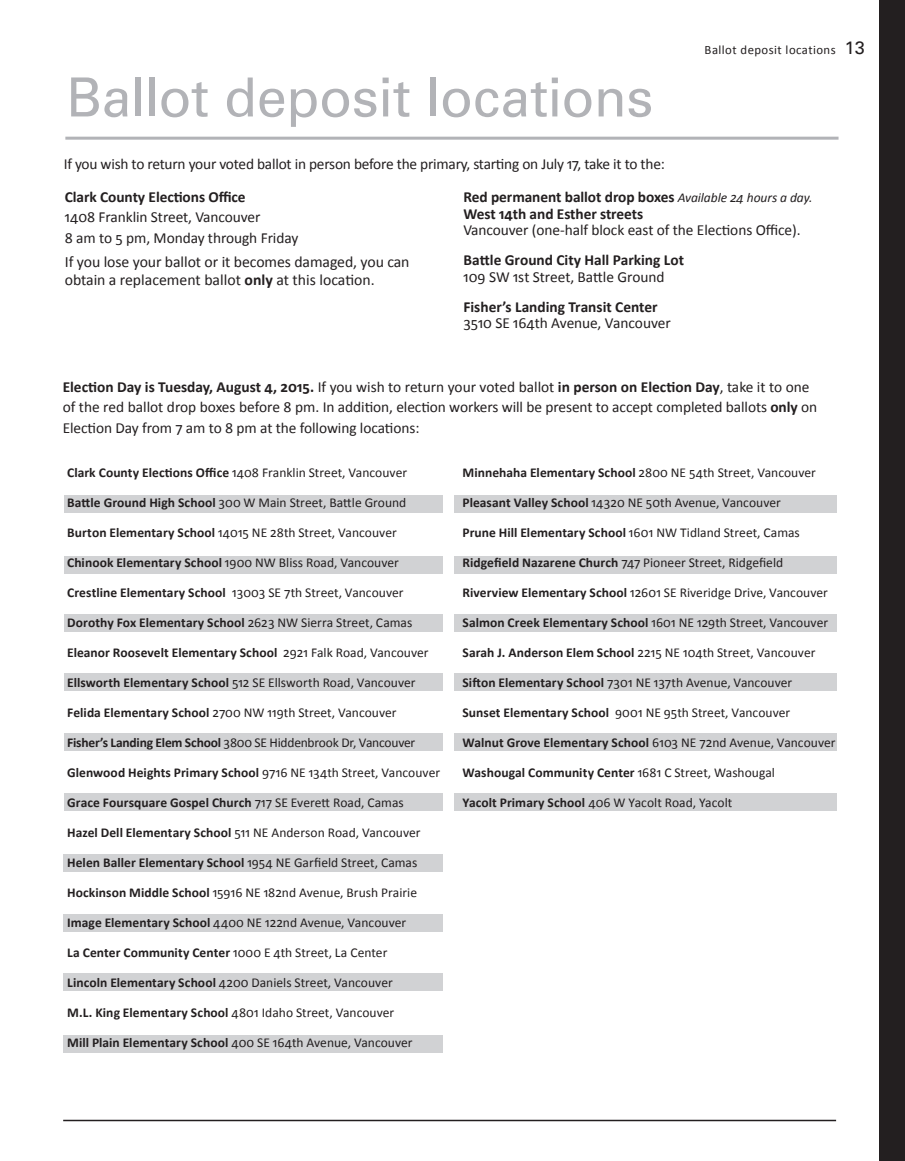
<style>
.page{position:relative;width:905px;height:1161px;background:#fff}
.page>*{position:absolute;margin:0;border:0;box-sizing:border-box;transform-origin:0 0}
.t1{font:54px "Univers LT Std";letter-spacing:-.01em;color:#b2b3b7}
.t2{font:15.75px/18.8px "Calibri";letter-spacing:-.005em;color:#231f20}
.t3{font:15.3px/20.2px "Calibri";letter-spacing:-.005em;color:#231f20}
.t4{font:700 15.3px/16.5px "Calibri";letter-spacing:-.005em;color:#231f20}
.t5{font:13.5px "Calibri";color:#231f20}
.t6{font:700 13.5px "Calibri";letter-spacing:.005em;color:#231f20}
.t7{font:12.75px "Calibri";letter-spacing:.035em;color:#231f20}
.s1{font-family:"Georgia";font-size:18px}
.s2{font-family:"Univers LT Std";font-size:18px}
.s3{font-weight:700}
.s4{font-weight:400;font-style:italic;font-size:13.5px}
.s5{font-weight:400}
</style>
<div class="page">
<div style="left:879px;top:0;width:25px;height:1161px;background:#231f20"></div>
<hr style="left:63px;top:1120px;width:773px;height:1px;background:#231f20">
<hr style="left:65px;top:137px;width:773px;height:3px;background:#b2b3b7">
<div style="left:64px;top:495px;width:772px;height:17px;background:#d1d2d4"></div>
<div style="left:64px;top:557px;width:772px;height:17px;background:#d1d2d4"></div>
<div style="left:64px;top:614px;width:772px;height:17px;background:#d1d2d4"></div>
<div style="left:64px;top:673px;width:772px;height:18px;background:#d1d2d4"></div>
<div style="left:64px;top:734px;width:772px;height:17px;background:#d1d2d4"></div>
<div style="left:64px;top:793px;width:772px;height:17px;background:#d1d2d4"></div>
<div style="left:64px;top:855px;width:379px;height:17px;background:#d1d2d4"></div>
<div style="left:64px;top:914px;width:379px;height:17px;background:#d1d2d4"></div>
<div style="left:64px;top:974px;width:379px;height:17px;background:#d1d2d4"></div>
<div style="left:64px;top:1035px;width:379px;height:17px;background:#d1d2d4"></div>
<div style="left:443px;top:466px;width:11px;height:594px;background:#fff"></div>
<h1 class="t1" style="left:66px;top:65px;width:589px">Ballot deposit locations</h1>
<p class="t3" style="left:64px;top:153px;width:602px">If you wish to return your voted ballot in person before the primary, starting on July 17, take it to the:</p>
<p class="t7" style="left:704px;top:42px;width:161px">Ballot deposit locations <span class="s1">3</span><span class="s2">13</span></p>
<p class="t4" style="left:65px;top:188px;width:182px">Clark County Elections Office</p>
<p class="t3" style="left:65px;top:206px;width:235px">1408 Franklin Street, Vancouver<br>8 am to 5 pm, Monday through Friday</p>
<p class="t2" style="left:65px;top:251px;width:346px">If you lose your ballot or it becomes damaged, you can obtain a replacement ballot <span class="s3">only</span> at this location.</p>
<p class="t4" style="left:463px;top:188px;width:350px">Red permanent ballot drop boxes <span class="s4">Available 24 hours a day.<br></span>West 14th and Esther streets</p>
<p class="t3" style="left:463px;top:219px;width:338px">Vancouver (one-half block east of the Elections Office).</p>
<p class="t4" style="left:463px;top:251px;width:222px">Battle Ground City Hall Parking Lot</p>
<p class="t3" style="left:463px;top:266px;width:202px">109 SW 1st Street, Battle Ground</p>
<p class="t4" style="left:463px;top:298px;width:196px">Fisher’s Landing Transit Center</p>
<p class="t3" style="left:463px;top:312px;width:209px">3510 SE 164th Avenue, Vancouver</p>
<p class="t3" style="left:63px;top:376px;width:756px"><span class="s3">Election Day is Tuesday, August 4, 2015.</span> If you wish to return your voted ballot <span class="s3">in person on Election Day</span>, take it to one of the red ballot drop boxes before 8 pm. In addition, election workers will be present to accept completed ballots <span class="s3">only</span> on<br>Election Day from 7 am to 8 pm at the following locations:</p>
<p class="t5" style="left:67px;top:464px;width:341px"><span class="s3">Clark County Elections Office</span> 1408 Franklin Street, Vancouver</p>
<p class="t5" style="left:67px;top:494px;width:341px"><span class="s3">Battle Ground High School</span> 300 W Main Street, Battle Ground</p>
<p class="t5" style="left:67px;top:524px;width:331px"><span class="s3">Burton Elementary School</span> 14015 NE 28th Street, Vancouver</p>
<p class="t5" style="left:67px;top:554px;width:333px"><span class="s3">Chinook Elementary School</span> 1900 NW Bliss Road, Vancouver</p>
<p class="t5" style="left:67px;top:584px;width:338px"><span class="s3">Crestline Elementary School</span> 13003 SE 7th Street, Vancouver</p>
<p class="t6" style="left:67px;top:614px;width:346px">Dorothy Fox Elementary School <span class="s5">2623 NW Sierra Street, Camas</span></p>
<p class="t6" style="left:67px;top:644px;width:363px">Eleanor Roosevelt Elementary School <span class="s5">2921 Falk Road, Vancouver</span></p>
<p class="t5" style="left:67px;top:674px;width:350px"><span class="s3">Ellsworth Elementary School</span> 512 SE Ellsworth Road, Vancouver</p>
<p class="t5" style="left:67px;top:704px;width:331px"><span class="s3">Felida Elementary School</span> 2700 NW 119th Street, Vancouver</p>
<p class="t5" style="left:67px;top:734px;width:349px"><span class="s3">Fisher’s Landing Elem School</span> 3800 SE Hiddenbrook Dr, Vancouver</p>
<p class="t6" style="left:67px;top:764px;width:374px">Glenwood Heights Primary School <span class="s5">9716 NE 134th Street, Vancouver</span></p>
<p class="t6" style="left:67px;top:794px;width:338px">Grace Foursquare Gospel Church <span class="s5">717 SE Everett Road, Camas</span></p>
<p class="t5" style="left:67px;top:824px;width:355px"><span class="s3">Hazel Dell Elementary School</span> 511 NE Anderson Road, Vancouver</p>
<p class="t6" style="left:67px;top:854px;width:352px">Helen Baller Elementary School <span class="s5">1954 NE Garfield Street, Camas</span></p>
<p class="t5" style="left:67px;top:884px;width:351px"><span class="s3">Hockinson Middle School</span> 15916 NE 182nd Avenue, Brush Prairie</p>
<p class="t5" style="left:67px;top:914px;width:340px"><span class="s3">Image Elementary School</span> 4400 NE 122nd Avenue, Vancouver</p>
<p class="t6" style="left:67px;top:944px;width:322px">La Center Community Center <span class="s5">1000 E 4th Street, La Center</span></p>
<p class="t5" style="left:67px;top:974px;width:327px"><span class="s3">Lincoln Elementary School</span> 4200 Daniels Street, Vancouver</p>
<p class="t5" style="left:67px;top:1004px;width:328px"><span class="s3">M.L. King Elementary School</span> 4801 Idaho Street, Vancouver</p>
<p class="t5" style="left:67px;top:1034px;width:347px"><span class="s3">Mill Plain Elementary School</span> 400 SE 164th Avenue, Vancouver</p>
<p class="t5" style="left:462px;top:464px;width:355px"><span class="s3">Minnehaha Elementary School</span> 2800 NE 54th Street, Vancouver</p>
<p class="t5" style="left:462px;top:494px;width:320px"><span class="s3">Pleasant Valley School</span> 14320 NE 50th Avenue, Vancouver</p>
<p class="t6" style="left:462px;top:524px;width:339px">Prune Hill Elementary School <span class="s5">1601 NW Tidland Street, Camas</span></p>
<p class="t5" style="left:462px;top:554px;width:322px"><span class="s3">Ridgefield Nazarene Church</span> 747 Pioneer Street, Ridgefield</p>
<p class="t5" style="left:462px;top:584px;width:367px"><span class="s3">Riverview Elementary School</span> 12601 SE Riveridge Drive, Vancouver</p>
<p class="t6" style="left:462px;top:614px;width:367px">Salmon Creek Elementary School <span class="s5">1601 NE 129th Street, Vancouver</span></p>
<p class="t5" style="left:462px;top:644px;width:354px"><span class="s3">Sarah J. Anderson Elem School</span> 2215 NE 104th Street, Vancouver</p>
<p class="t5" style="left:462px;top:674px;width:331px"><span class="s3">Sifton Elementary School</span> 7301 NE 137th Avenue, Vancouver</p>
<p class="t5" style="left:462px;top:704px;width:329px"><span class="s3">Sunset Elementary School</span> 9001 NE 95th Street, Vancouver</p>
<p class="t6" style="left:462px;top:734px;width:374px">Walnut Grove Elementary School <span class="s5">6103 NE 72nd Avenue, Vancouver</span></p>
<p class="t6" style="left:462px;top:764px;width:314px">Washougal Community Center <span class="s5">1681 C Street, Washougal</span></p>
<p class="t5" style="left:462px;top:794px;width:271px"><span class="s3">Yacolt Primary School</span> 406 W Yacolt Road, Yacolt</p>
</div>
